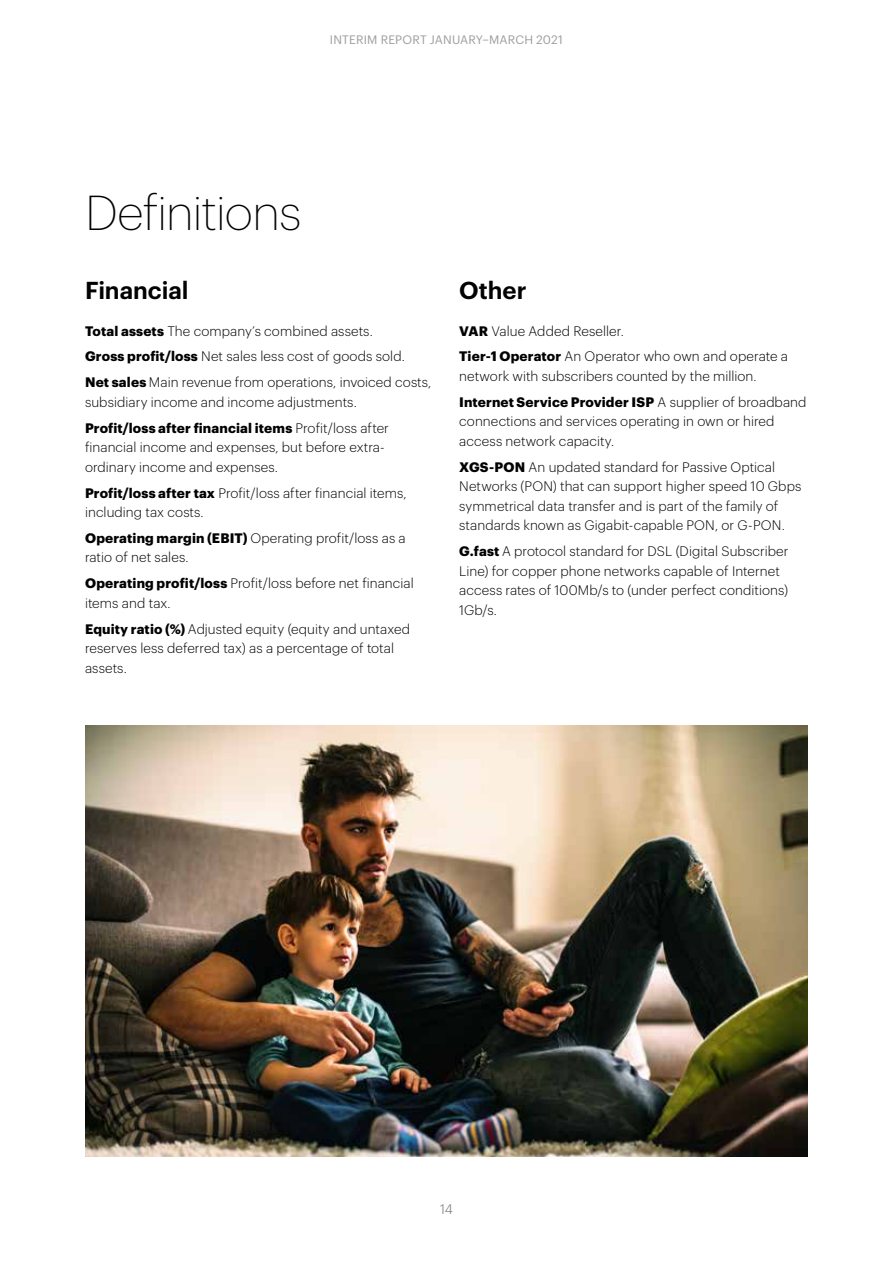
<style>
.page{position:relative;width:893px;height:1263px;background:#fff}
.page>*{position:absolute;margin:0;border:0;box-sizing:border-box;transform-origin:0 0}
.t1{font:200 48px "Graphik";letter-spacing:-.015em;color:#000}
.t2{font:600 24px "Graphik";letter-spacing:-.005em;color:#020203}
.t3{font:300 13.5px/19.5px "Graphik";letter-spacing:.005em;color:#020203}
.t4{font:300 13.5px "Graphik";color:#706f6f}
.t5{font:12px "Graphik";letter-spacing:.01em;color:#9d9d9c}
.s1{font-weight:700}
</style>
<div class="page">
<img style="left:85px;top:726px;width:723px;height:431px">
<p class="t5" style="left:330px;top:30px;width:235px">INTERIM REPORT JANUARY–MARCH 2021</p>
<h1 class="t1" style="left:85px;top:178px;width:218px">Definitions</h1>
<h2 class="t2" style="left:85px;top:272px;width:105px">Financial</h2>
<p class="t3" style="left:85px;top:317px;width:348px;line-height:26px"><span class="s1">Total assets</span> The company’s combined assets.<br><span class="s1">Gross profit/loss</span> Net sales less cost of goods sold.<br><span class="s1">Net sales</span> Main revenue from operations, invoiced costs,</p>
<p class="t3" style="left:85px;top:388px;width:305px;line-height:26px">subsidiary income and income adjustments.<br><span class="s1">Profit/loss after financial items</span> Profit/loss after</p>
<p class="t3" style="left:85px;top:436px;width:301px">financial income and expenses, but before extra&shy;ordinary income and expenses.</p>
<p class="t3" style="left:85px;top:482px;width:323px"><span class="s1">Profit/loss after tax</span> Profit/loss after financial items, including tax costs.</p>
<p class="t3" style="left:85px;top:527px;width:322px"><span class="s1">Operating margin (EBIT)</span> Operating profit/loss as a ratio of net sales.</p>
<p class="t3" style="left:85px;top:573px;width:330px"><span class="s1">Operating profit/loss</span> Profit/loss before net financial items and tax.</p>
<p class="t3" style="left:85px;top:618px;width:327px"><span class="s1">Equity ratio (%)</span> Adjusted equity (equity and untaxed reserves less deferred tax) as a percentage of total assets.</p>
<h2 class="t2" style="left:459px;top:272px;width:69px">Other</h2>
<p class="t3" style="left:459px;top:317px;width:330px;line-height:26px"><span class="s1">VAR</span> Value Added Reseller.<br><span class="s1">Tier-1 Operator</span> An Operator who own and operate a</p>
<p class="t3" style="left:459px;top:362px;width:349px;line-height:26px">network with subscribers counted by the million.<br><span class="s1">Internet Service Provider ISP</span> A supplier of broadband</p>
<p class="t3" style="left:459px;top:411px;width:317px">connections and services operating in own or hired access network capacity.</p>
<p class="t3" style="left:459px;top:456px;width:344px"><span class="s1">XGS-PON</span> An updated standard for Passive Optical Networks (PON) that can support higher speed 10 Gbps symmetrical data transfer and is part of the family of standards known as Gigabit-capable PON, or G-PON.</p>
<p class="t3" style="left:459px;top:540px;width:331px"><span class="s1">G.fast</span> A protocol standard for DSL (Digital Subscriber Line) for copper phone networks capable of Internet access rates of 100Mb/s to (under perfect conditions)<br>1Gb/s.</p>
<p class="t4" style="left:440px;top:1200px;width:14px">14</p>
</div>
